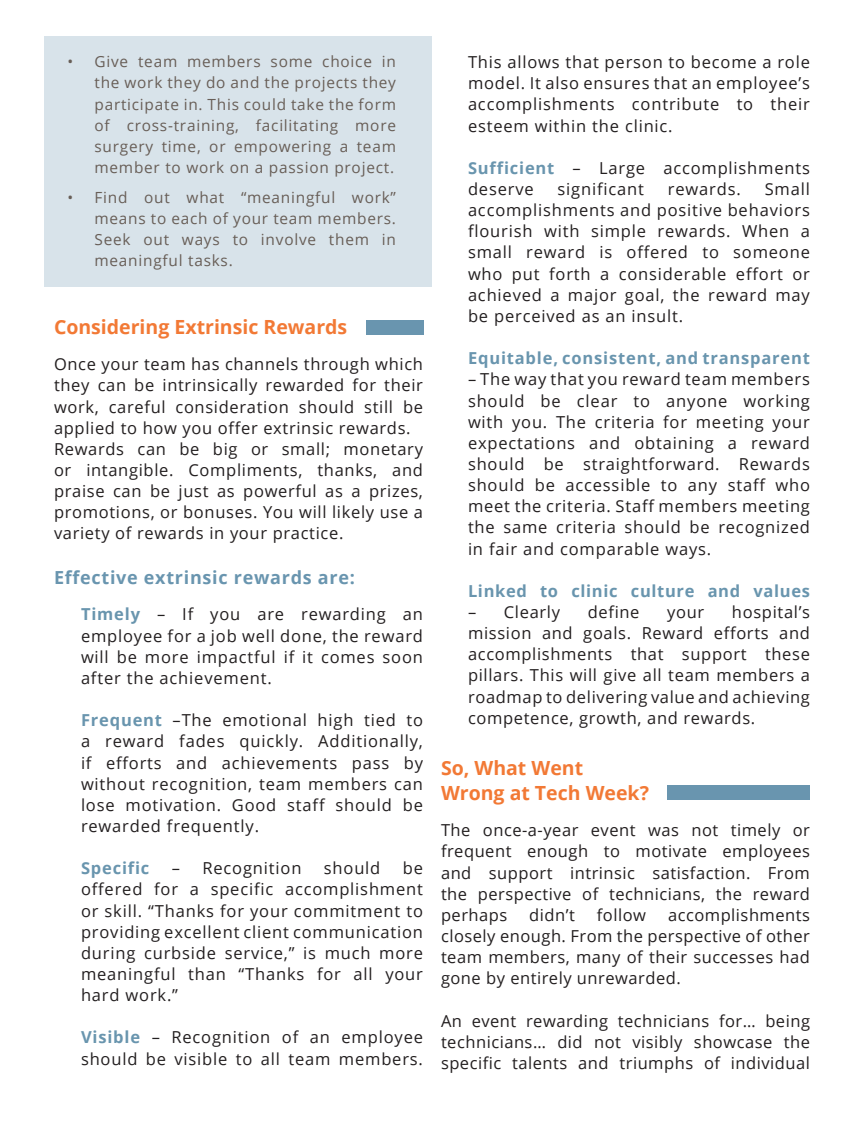
<style>
.page{position:relative;width:864px;height:1134px;background:#fff}
.page>*{position:absolute;margin:0;border:0;box-sizing:border-box;transform-origin:0 0}
.Paragraph_Style_Body{font:700 19.5px "Open Sans";color:#f27935}
.Paragraph_Style_Body-2{font:700 18px "Open Sans";letter-spacing:.04em;color:#6995af}
.Paragraph_Style_Body-3{font:16.5px/21.1px "Open Sans";letter-spacing:.04em;color:#231f20;text-align:justify}
.Body{font:16.5px/21.1px "Open Sans";letter-spacing:.05em;color:#231f20;text-align:justify}
.Paragraph_Style_Body-4{font:700 16.5px "Open Sans";letter-spacing:.05em;color:#6995ae}
.t1{font:15.3px/21.1px "Open Sans";letter-spacing:.05em;color:#685e57;text-align:justify}
.s1{font-weight:700;color:#6995ae}
</style>
<div class="page">
<div style="left:44px;top:36px;width:387px;height:251px;background:#d8e3ea"></div>
<div style="left:366px;top:321px;width:57px;height:14px;background:#6995af"></div>
<div style="left:667px;top:785px;width:142px;height:14px;background:#6995af"></div>
<p class="t1" style="left:94px;top:51px;width:303px;text-indent:-27px">• Give team members some choice in the work they do and the projects they participate in. This could take the form of cross-training, facilitating more surgery time, or empowering a team member to work on a passion project.</p>
<p class="t1" style="left:94px;top:186px;width:303px;text-indent:-27px">• Find out what “meaningful work” means to each of your team members.<br>Seek out ways to involve them in meaningful tasks.</p>
<p class="Paragraph_Style_Body" style="left:54px;top:313px;width:295px">Considering Extrinsic Rewards</p>
<p class="Paragraph_Style_Body-3" style="left:54px;top:353px;width:371px">Once your team has channels through which they can be intrinsically rewarded for their work, careful consideration should still be applied to how you offer extrinsic rewards.</p>
<p class="Paragraph_Style_Body-3" style="left:54px;top:438px;width:371px">Rewards can be big or small; monetary or intangible. Compliments, thanks, and praise can be just as powerful as a prizes, promotions, or bonuses. You will likely use a variety of rewards in your practice.</p>
<p class="Paragraph_Style_Body-2" style="left:54px;top:565px;width:302px">Effective extrinsic rewards are:</p>
<p class="Body" style="left:81px;top:603px;width:344px"><span class="s1">Timely</span> – If you are rewarding an employee for a job well done, the reward will be more impactful if it comes soon after the achievement.</p>
<p class="Body" style="left:81px;top:709px;width:344px"><span class="s1">Frequent</span> –The emotional high tied to a reward fades quickly. Additionally, if efforts and achievements pass by without recognition, team members can lose motivation. Good staff should be rewarded frequently.</p>
<p class="Paragraph_Style_Body-4" style="left:81px;top:857px;width:70px">Specific</p>
<p class="Paragraph_Style_Body-3" style="left:172px;top:857px;width:131px">– Recognition</p>
<p class="Paragraph_Style_Body-3" style="left:324px;top:857px;width:58px">should</p>
<p class="Paragraph_Style_Body-3" style="left:81px;top:857px;width:344px;text-indent:322px">be offered for a specific accomplishment or skill. “Thanks for your commitment to providing excellent client communication during curbside service,” is much more meaningful than “Thanks for all your hard work.”</p>
<p class="Paragraph_Style_Body-3" style="left:81px;top:1026px;width:344px"><span class="s1">Visible</span> – Recognition of an employee should be visible to all team members.</p>
<p class="Paragraph_Style_Body-3" style="left:468px;top:51px;width:344px">This allows that person to become a role model. It also ensures that an employee’s accomplishments contribute to their esteem within the clinic.</p>
<p class="Paragraph_Style_Body-3" style="left:468px;top:157px;width:343px"><span class="s1">Sufficient</span> – Large accomplishments deserve</p>
<p class="Paragraph_Style_Body-3" style="left:558px;top:178px;width:88px">significant</p>
<p class="Paragraph_Style_Body-3" style="left:668px;top:178px;width:74px">rewards.</p>
<p class="Paragraph_Style_Body-3" style="left:468px;top:178px;width:344px;text-indent:297px">Small accomplishments and positive behaviors flourish with simple rewards. When a small reward is offered to someone who put forth a considerable effort or achieved a major goal, the reward may be perceived as an insult.</p>
<p class="Paragraph_Style_Body-4" style="left:468px;top:347px;width:343px">Equitable, consistent, and transparent</p>
<p class="Paragraph_Style_Body-3" style="left:468px;top:368px;width:344px">– The way that you reward team members should be clear to anyone working with you. The criteria for meeting your expectations and obtaining a reward should be straightforward. Rewards should be accessible to any staff who meet the criteria. Staff members meeting the same criteria should be recognized in fair and comparable ways.</p>
<p class="Paragraph_Style_Body-4" style="left:468px;top:579px;width:343px">Linked to clinic culture and values</p>
<p class="Paragraph_Style_Body-3" style="left:468px;top:601px;width:94px">– Clearly</p>
<p class="Paragraph_Style_Body-3" style="left:588px;top:601px;width:53px">define</p>
<p class="Paragraph_Style_Body-3" style="left:667px;top:601px;width:39px">your</p>
<p class="Paragraph_Style_Body-3" style="left:468px;top:601px;width:344px;text-indent:264px">hospital’s mission and goals. Reward efforts and accomplishments that support these pillars. This will give all team members a roadmap to delivering value and achieving competence, growth, and rewards.</p>
<p class="Paragraph_Style_Body" style="left:441px;top:754px;width:144px">So, What Went</p>
<p class="Paragraph_Style_Body" style="left:441px;top:779px;width:210px">Wrong at Tech Week?</p>
<p class="Paragraph_Style_Body-3" style="left:441px;top:819px;width:371px">The once-a-year event was not timely or frequent enough to motivate employees and support intrinsic satisfaction. From the perspective of technicians, the reward perhaps</p>
<p class="Paragraph_Style_Body-3" style="left:529px;top:904px;width:47px">didn’t</p>
<p class="Paragraph_Style_Body-3" style="left:597px;top:904px;width:51px">follow</p>
<p class="Paragraph_Style_Body-3" style="left:441px;top:904px;width:371px;text-indent:227px">accomplishments closely enough. From the perspective of other team members, many of their successes had gone by entirely unrewarded.</p>
<p class="Paragraph_Style_Body-3" style="left:441px;top:1010px;width:371px">An event rewarding technicians for… being technicians… did not visibly showcase the specific talents and triumphs of individual</p>
</div>
